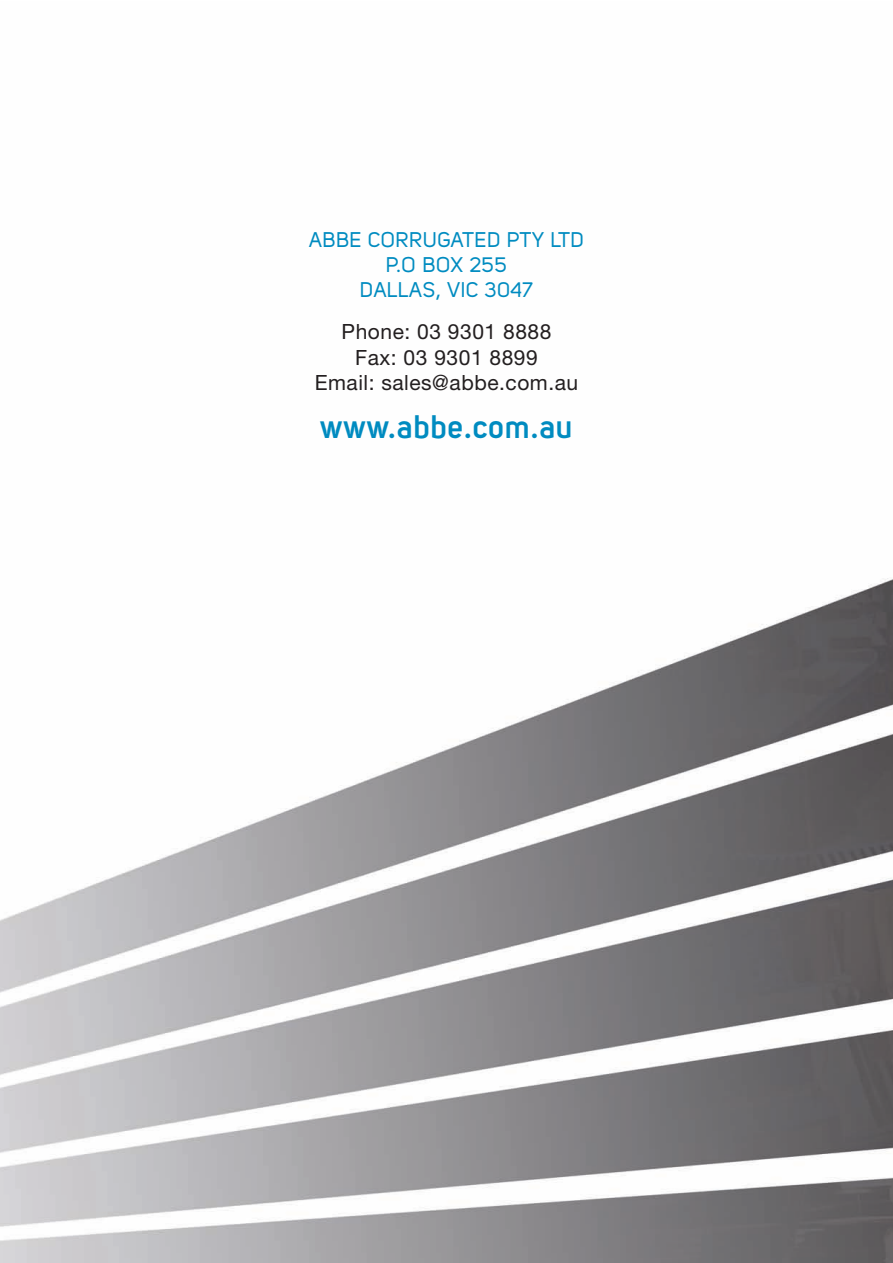
<style>
.page{position:relative;width:893px;height:1263px;background:#fff}
.page>*{position:absolute;margin:0;border:0;box-sizing:border-box;transform-origin:0 0}
.t1{font:700 32.1px "Uni Sans Semi";letter-spacing:.025em;color:#008bc0}
.t2{font:21px "Helvetica Neue";letter-spacing:.025em;color:#231f20}
.t3{font:21px "Uni Sans Regular";letter-spacing:.025em;color:#008bc0}
</style>
<div class="page">
<img style="left:0;top:578px;width:893px;height:685px">
<p class="t3" style="left:309px;top:227px;width:276px">ABBE CORRUGATED PTY LTD</p>
<p class="t3" style="left:386px;top:253px;width:123px">P.O BOX 255</p>
<p class="t3" style="left:360px;top:278px;width:175px">DALLAS, VIC 3047</p>
<p class="t2" style="left:342px;top:319px;width:211px">Phone: 03 9301 8888</p>
<p class="t2" style="left:355px;top:345px;width:184px">Fax: 03 9301 8899</p>
<p class="t2" style="left:315px;top:370px;width:265px">Email: sales@abbe.com.au</p>
<p class="t1" style="left:320px;top:407px;width:254px">www.abbe.com.au</p>
</div>
